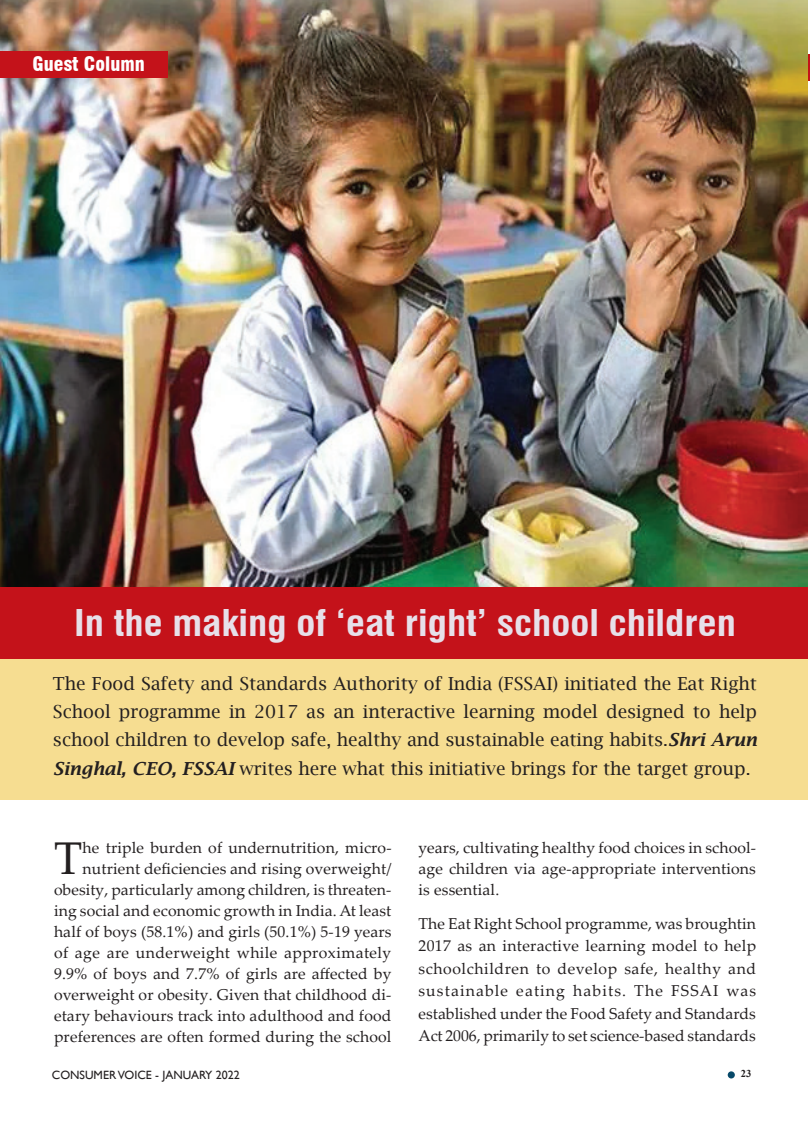
<style>
.page{position:relative;width:810px;height:1134px;background:#fff}
.page>*{position:absolute;margin:0;border:0;box-sizing:border-box;transform-origin:0 0}
.t1{font:45.9px "Palatino Linotype";color:#231f20}
.t2{font:700 condensed 36px "Swiss 721 BT";color:#e7e0e9;scale:1.1 1}
.t3{font:900 condensed 19.5px "Swiss 721 BT";color:#fff}
.t4{font:18px/28.5px "Lucida Bright";color:#231f20;text-align:justify}
.t5{font:15.75px/21px "Palatino Linotype";letter-spacing:.01em;color:#231f20;text-align:justify}
.t6{font:12px "Gill Sans";color:#231f20}
.t7{font:700 10.5px "Times New Roman";color:#231f20}
.s1{font-weight:600;font-style:italic}
</style>
<div class="page">
<div style="left:728px;top:1071px;width:7px;height:7px;background:#074969;border-radius:50%"></div>
<img style="left:0;top:0;width:808px;height:588px">
<div style="left:0;top:659px;width:808px;height:141px;background:#f6dd91"></div>
<div style="left:0;top:588px;width:808px;height:71px;background:#c4121a"></div>
<div style="left:0;top:51px;width:168px;height:27px;background:#c4121a"></div>
<p class="t3" style="left:33px;top:52px;width:114px">Guest Column</p>
<h2 class="t2" style="left:74px;top:601px;width:603px">In the making of ‘eat right’ school children</h2>
<p class="t4" style="left:53px;top:669px;width:706px">The Food Safety and Standards Authority of India (FSSAI) initiated the Eat Right School programme in 2017 as an interactive learning model designed to help school children to develop safe, healthy and sustainable eating habits.<span class="s1">Shri Arun Singhal, CEO, FSSAI</span> writes here what this initiative brings for the target group.</p>
<p class="t5" style="left:54px;top:837px;width:339px;text-align:right">he triple burden of undernutrition, micro&shy;nutrient deficiencies and rising overweight/ obesity, particularly among children, is threaten&shy;ing social and economic growth in India. At least half of boys (58.1%) and girls (50.1%) 5-19 years of age are underweight while approximately 9.9% of boys and 7.7% of girls are affected by overweight or obesity. Given that childhood di&shy;etary behaviours track into adulthood and food preferences are often formed during the school</p>
<p class="t5" style="left:419px;top:836px;width:339px">years, cultivating healthy food choices in school&shy;age children via age-appropriate interventions is essential.</p>
<h1 class="t1" style="left:54px;top:826px;width:30px">T</h1>
<p class="t5" style="left:419px;top:911px;width:339px;line-height:22.5px">The Eat Right School programme, was broughtin 2017 as an interactive learning model to help schoolchildren to develop safe, healthy and sustainable eating habits. The FSSAI was established under the Food Safety and Standards Act 2006, primarily to set science-based standards</p>
<p class="t6" style="left:52px;top:1068px;width:189px">CONSUMER VOICE - JANUARY 2022</p>
<p class="t7" style="left:741px;top:1066px;width:12px">23</p>
</div>
